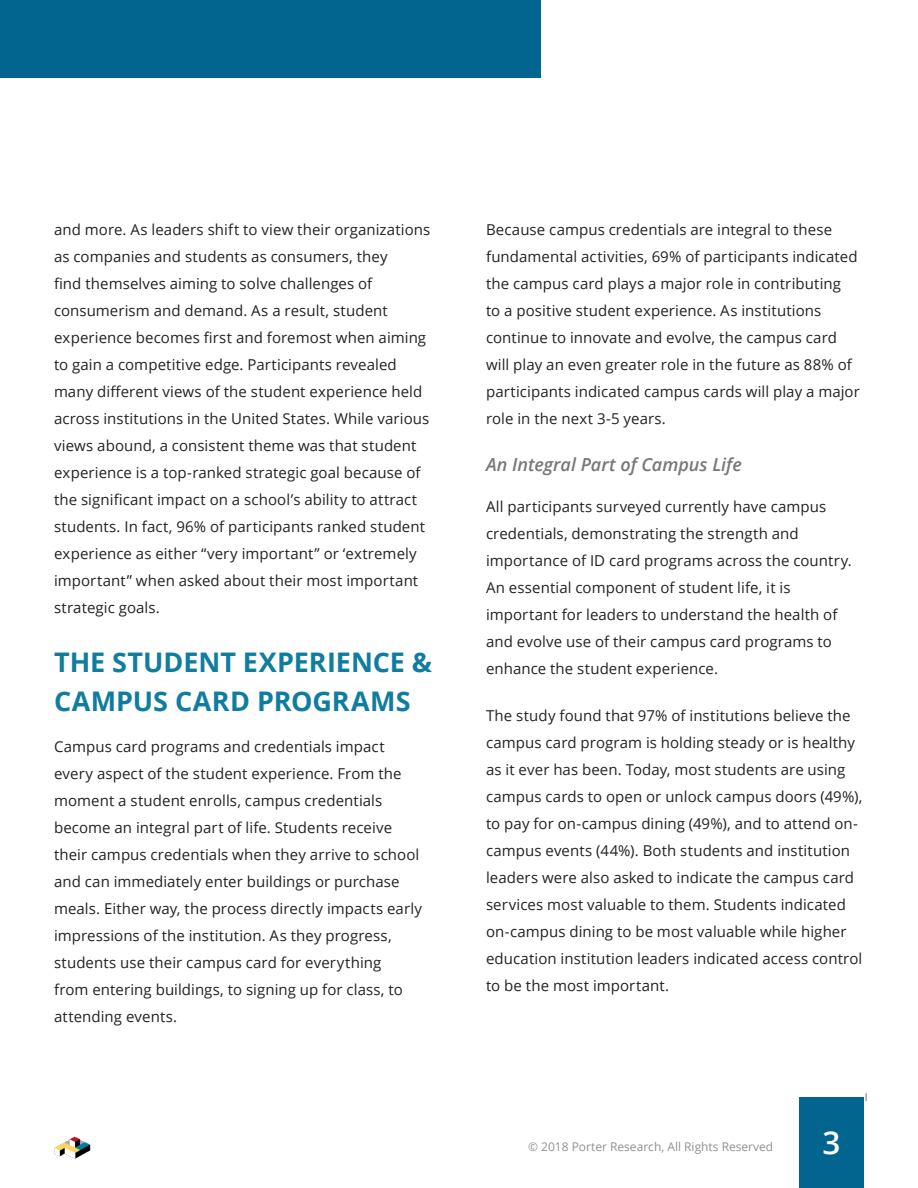
<style>
.page{position:relative;width:918px;height:1188px;background:#fff}
.page>*{position:absolute;margin:0;border:0;box-sizing:border-box;transform-origin:0 0}
.t1{font:600 31.5px "Open Sans";color:#fff}
.Header_1{font:700 27px/39px "Open Sans";color:#117d9e}
.Header_2{font:italic 600 18px "Open Sans";color:#787878}
.t2{font:15px/27px "Open Sans";letter-spacing:.005em;color:#222}
.t3{font:12px "Open Sans";color:#919091}
</style>
<div class="page">
<div style="left:799px;top:1097px;width:65px;height:91px;background:#016590"></div>
<div style="left:0;top:0;width:541px;height:78px;background:#016590"></div>
<img style="left:54px;top:1136px;width:37px;height:23px">
<svg style="left:865px;top:1093px;width:2px;height:8px"></svg>
<p class="t2" style="left:54px;top:216px;width:378px">and more. As leaders shift to view their organizations as companies and students as consumers, they<br>find themselves aiming to solve challenges of consumerism and demand. As a result, student experience becomes first and foremost when aiming to gain a competitive edge. Participants revealed many different views of the student experience held across institutions in the United States. While various views abound, a consistent theme was that student experience is a top-ranked strategic goal because of the significant impact on a school’s ability to attract students. In fact, 96% of participants ranked student experience as either “very important” or ‘extremely important” when asked about their most important strategic goals.</p>
<p class="Header_1" style="left:54px;top:642px;width:379px">THE STUDENT EXPERIENCE &amp;<br>CAMPUS CARD PROGRAMS</p>
<p class="t2" style="left:54px;top:732px;width:370px">Campus card programs and credentials impact every aspect of the student experience. From the moment a student enrolls, campus credentials become an integral part of life. Students receive their campus credentials when they arrive to school and can immediately enter buildings or purchase meals. Either way, the process directly impacts early impressions of the institution. As they progress, students use their campus card for everything<br>from entering buildings, to signing up for class, to attending events.</p>
<p class="t2" style="left:486px;top:216px;width:375px">Because campus credentials are integral to these fundamental activities, 69% of participants indicated the campus card plays a major role in contributing<br>to a positive student experience. As institutions continue to innovate and evolve, the campus card will play an even greater role in the future as 88% of participants indicated campus cards will play a major role in the next 3-5 years.</p>
<p class="Header_2" style="left:486px;top:452px;width:257px">An Integral Part of Campus Life</p>
<p class="t2" style="left:486px;top:492px;width:367px">All participants surveyed currently have campus credentials, demonstrating the strength and importance of ID card programs across the country.<br>An essential component of student life, it is important for leaders to understand the health of and evolve use of their campus card programs to enhance the student experience.</p>
<p class="t2" style="left:486px;top:702px;width:378px">The study found that 97% of institutions believe the campus card program is holding steady or is healthy as it ever has been. Today, most students are using campus cards to open or unlock campus doors (49%), to pay for on-campus dining (49%), and to attend on&shy;campus events (44%). Both students and institution leaders were also asked to indicate the campus card services most valuable to them. Students indicated on-campus dining to be most valuable while higher education institution leaders indicated access control to be the most important.</p>
<p class="t3" style="left:528px;top:1138px;width:247px">© 2018 Porter Research, All Rights Reserved</p>
<h1 class="t1" style="left:823px;top:1121px;width:19px">3</h1>
</div>
